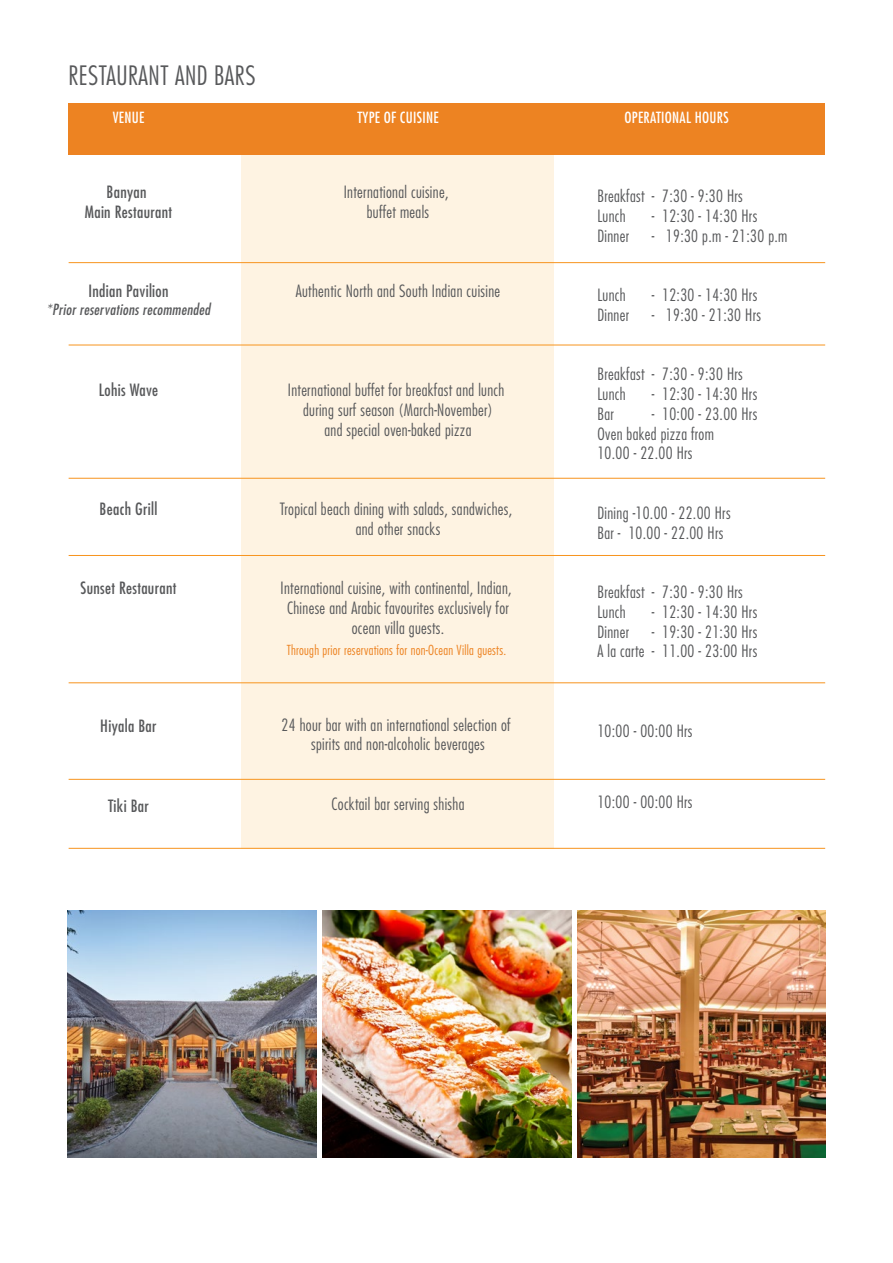
<style>
.page{position:relative;width:893px;height:1263px;background:#fff}
.page>*{position:absolute;margin:0;border:0;box-sizing:border-box;transform-origin:0 0}
.t1{font:300 condensed 25.95px "Futura Std";letter-spacing:.02em;color:#58595b}
.t2{font:300 condensed 16.5px/19.8px "Futura Std";letter-spacing:.02em;color:#58595b}
.t3{font:condensed 16.5px/19.8px "Futura Std";letter-spacing:.02em;color:#58595b;text-align:center}
.t4{font:condensed 15px "Futura Std";letter-spacing:.02em;color:#fff}
.t5{font:italic condensed 15px "Futura Std";letter-spacing:.02em;color:#58595b}
.t6{font:300 condensed 13.5px "Futura Std";letter-spacing:.02em;color:#ed8322}
</style>
<div class="page">
<div style="left:241px;top:155px;width:313px;height:693px;background:#fef3e2"></div>
<div style="left:69px;top:103px;width:756px;height:52px;background:#ed8322"></div>
<hr style="left:69px;top:262px;width:756px;height:1px;background:#f7941e">
<hr style="left:69px;top:345px;width:756px;height:1px;background:#f7941e">
<hr style="left:69px;top:478px;width:756px;height:1px;background:#f7941e">
<hr style="left:69px;top:555px;width:756px;height:1px;background:#f7941e">
<hr style="left:69px;top:682px;width:756px;height:1px;background:#f7941e">
<hr style="left:69px;top:779px;width:756px;height:1px;background:#f7941e">
<hr style="left:69px;top:848px;width:756px;height:1px;background:#f7941e">
<img style="left:323px;top:910px;width:248px;height:247px">
<img style="left:68px;top:910px;width:249px;height:247px">
<img style="left:577px;top:910px;width:249px;height:247px">
<h1 class="t1" style="left:68px;top:60px;width:189px">RESTAURANT AND BARS</h1>
<p class="t4" style="left:113px;top:108px;width:33px">VENUE</p>
<p class="t4" style="left:357px;top:108px;width:83px">TYPE OF CUISINE</p>
<p class="t4" style="left:624px;top:108px;width:106px">OPERATIONAL HOURS</p>
<p class="t3" style="left:85px;top:182px;width:89px">Banyan<br>Main Restaurant</p>
<p class="t2" style="left:344px;top:182px;width:106px;text-align:center">International cuisine, buffet meals</p>
<p class="t2" style="left:597px;top:186px;width:147px">Breakfast - 7:30 - 9:30 Hrs<br>Lunch</p>
<p class="t2" style="left:652px;top:206px;width:107px">- 12:30 - 14:30 Hrs</p>
<p class="t2" style="left:597px;top:226px;width:33px">Dinner</p>
<p class="t2" style="left:652px;top:226px;width:137px">- 19:30 p.m - 21:30 p.m</p>
<p class="t3" style="left:88px;top:281px;width:82px">Indian Pavilion</p>
<p class="t5" style="left:47px;top:301px;width:165px">*Prior reservations recommended</p>
<p class="t2" style="left:296px;top:281px;width:206px">Authentic North and South Indian cuisine</p>
<p class="t2" style="left:597px;top:285px;width:30px">Lunch</p>
<p class="t2" style="left:652px;top:285px;width:107px">- 12:30 - 14:30 Hrs</p>
<p class="t2" style="left:597px;top:305px;width:33px">Dinner</p>
<p class="t2" style="left:652px;top:305px;width:111px">- 19:30 - 21:30 Hrs</p>
<p class="t3" style="left:99px;top:380px;width:61px">Lohis Wave</p>
<p class="t2" style="left:288px;top:380px;width:218px;text-align:center">International buffet for breakfast and lunch during surf season (March-November)<br>and special oven-baked pizza</p>
<p class="t2" style="left:597px;top:364px;width:147px">Breakfast - 7:30 - 9:30 Hrs<br>Lunch</p>
<p class="t2" style="left:652px;top:384px;width:107px">- 12:30 - 14:30 Hrs</p>
<p class="t2" style="left:597px;top:404px;width:161px;text-indent:54px">- 10:00 - 23.00 Hrs<br>Oven baked pizza from<br>10.00 - 22.00 Hrs</p>
<p class="t2" style="left:597px;top:404px;width:18px">Bar</p>
<p class="t3" style="left:100px;top:498px;width:59px">Beach Grill</p>
<p class="t2" style="left:280px;top:499px;width:234px;text-align:center">Tropical beach dining with salads, sandwiches, and other snacks</p>
<p class="t2" style="left:597px;top:503px;width:135px">Dining -10.00 - 22.00 Hrs<br>Bar - 10.00 - 22.00 Hrs</p>
<p class="t3" style="left:81px;top:578px;width:97px">Sunset Restaurant</p>
<p class="t2" style="left:281px;top:578px;width:233px;text-align:center">International cuisine, with continental, Indian,<br>Chinese and Arabic favourites exclusively for ocean villa guests.</p>
<p class="t6" style="left:287px;top:642px;width:221px">Through prior reservations for non-Ocean Villa guests.</p>
<p class="t2" style="left:597px;top:582px;width:147px">Breakfast - 7:30 - 9:30 Hrs<br>Lunch</p>
<p class="t2" style="left:652px;top:602px;width:107px">- 12:30 - 14:30 Hrs</p>
<p class="t2" style="left:597px;top:622px;width:161px;text-align:right">- 19:30 - 21:30 Hrs<br>A la carte - 11.00 - 23:00 Hrs</p>
<p class="t2" style="left:597px;top:622px;width:33px">Dinner</p>
<p class="t3" style="left:100px;top:716px;width:58px">Hiyala Bar</p>
<p class="t2" style="left:282px;top:715px;width:230px;text-align:center">24 hour bar with an international selection of spirits and non-alcoholic beverages</p>
<p class="t2" style="left:597px;top:721px;width:97px">10:00 - 00:00 Hrs</p>
<p class="t3" style="left:108px;top:795px;width:42px">Tiki Bar</p>
<p class="t2" style="left:331px;top:794px;width:135px">Cocktail bar serving shisha</p>
<p class="t2" style="left:597px;top:792px;width:97px">10:00 - 00:00 Hrs</p>
</div>
